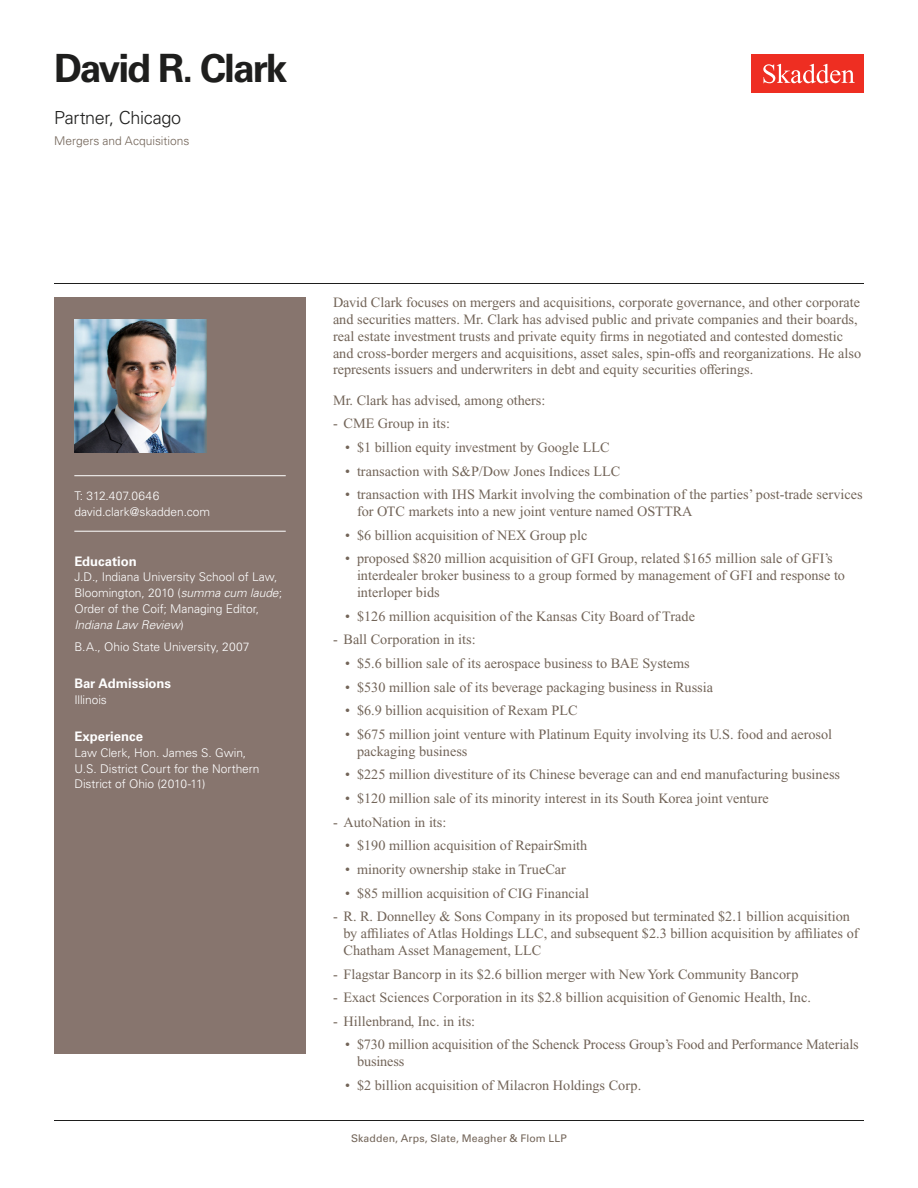
<style>
.page{position:relative;width:918px;height:1188px;background:#fff}
.page>*{position:absolute;margin:0;border:0;box-sizing:border-box;transform-origin:0 0}
.Name{font:700 39px "Univers LT Std";letter-spacing:-.05em;color:#1e1e1d}
.Title_and_Office{font:300 18px "Univers LT Std";letter-spacing:-.02em;color:#1e1e1d}
.Main_Body_Second_Level_Bullet{font:14.25px/16.8px "Times New Roman PS Std";color:#726458}
.Main_Body{font:14.25px/16.8px "Times New Roman PS Std";color:#726458}
.Main_Body_Bulleted{font:14.25px/16.8px "Times New Roman PS Std";color:#726458}
.Bar_Admission_Education{font:700 13.2px "Univers LT Std";color:#fff}
.Sidebar_text{font:300 12px/15.8px "Univers LT Std";letter-spacing:-.005em;color:#fff}
.Email{font:300 12px "Univers LT Std";letter-spacing:-.005em;color:#fff}
.Practice{font:300 12px "Univers LT Std";color:#726458}
.Phone_Number{font:300 12px "Univers LT Std";letter-spacing:.025em;color:#fff}
.Folio{font:10.5px "Univers LT Std";letter-spacing:.01em;color:#726458}
.s1{font-style:italic}
</style>
<div class="page">
<div style="left:752px;top:54px;width:112px;height:39px;background:#ee2e22"></div>
<svg style="left:763px;top:64px;width:92px;height:19px"></svg>
<div style="left:54px;top:297px;width:252px;height:756px;background:#87756e"></div>
<hr style="left:74px;top:475px;width:212px;height:1px;background:#fff">
<hr style="left:74px;top:531px;width:212px;height:1px;background:#fff">
<img style="left:74px;top:320px;width:132px;height:132px">
<hr style="left:54px;top:1120px;width:810px;height:1px;background:#1e1e1d">
<hr style="left:54px;top:283px;width:810px;height:1px;background:#1e1e1d">
<h1 class="Name" style="left:54px;top:46px;width:235px">David R. Clark</h1>
<h2 class="Title_and_Office" style="left:54px;top:107px;width:129px">Partner, Chicago</h2>
<h3 class="Practice" style="left:54px;top:134px;width:137px">Mergers and Acquisitions</h3>
<p class="Phone_Number" style="left:74px;top:489px;width:87px">T: 312.407.0646</p>
<p class="Email" style="left:74px;top:504px;width:137px">david.clark@skadden.com</p>
<p class="Bar_Admission_Education" style="left:74px;top:553px;width:64px">Education</p>
<p class="Sidebar_text" style="left:74px;top:569px;width:209px">J.D., Indiana University School of Law, Bloomington, 2010 (<span class="s1">summa cum laude</span>; Order of the Coif; Managing Editor, <span class="s1">Indiana Law Review</span>)</p>
<p class="Sidebar_text" style="left:74px;top:639px;width:177px">B.A., Ohio State University, 2007</p>
<p class="Bar_Admission_Education" style="left:74px;top:676px;width:98px">Bar Admissions</p>
<p class="Sidebar_text" style="left:74px;top:692px;width:34px">Illinois</p>
<p class="Bar_Admission_Education" style="left:74px;top:729px;width:70px">Experience</p>
<p class="Sidebar_text" style="left:74px;top:745px;width:187px">Law Clerk, Hon. James S. Gwin,<br>U.S. District Court for the Northern<br>District of Ohio (2010-11)</p>
<p class="Main_Body" style="left:333px;top:294px;width:530px">David Clark focuses on mergers and acquisitions, corporate governance, and other corporate and securities matters. Mr. Clark has advised public and private companies and their boards, real estate investment trusts and private equity firms in negotiated and contested domestic and cross-border mergers and acquisitions, asset sales, spin-offs and reorganizations. He also represents issuers and underwriters in debt and equity securities offerings.</p>
<p class="Main_Body" style="left:333px;top:392px;width:214px">Mr. Clark has advised, among others:</p>
<p class="Main_Body_Bulleted" style="left:333px;top:415px;width:118px">- CME Group in its:</p>
<p class="Main_Body_Second_Level_Bullet" style="left:345px;top:439px;width:266px">• $1 billion equity investment by Google LLC</p>
<p class="Main_Body_Second_Level_Bullet" style="left:345px;top:463px;width:277px">• transaction with S&amp;P/Dow Jones Indices LLC</p>
<p class="Main_Body_Second_Level_Bullet" style="left:357px;top:486px;width:507px;text-indent:-12px">• transaction with IHS Markit involving the combination of the parties’ post-trade services for OTC markets into a new joint venture named OSTTRA</p>
<p class="Main_Body_Second_Level_Bullet" style="left:345px;top:527px;width:244px">• $6 billion acquisition of NEX Group plc</p>
<p class="Main_Body_Second_Level_Bullet" style="left:357px;top:550px;width:490px;text-indent:-12px">• proposed $820 million acquisition of GFI Group, related $165 million sale of GFI’s interdealer broker business to a group formed by management of GFI and response to interloper bids</p>
<p class="Main_Body_Second_Level_Bullet" style="left:345px;top:608px;width:351px">• $126 million acquisition of the Kansas City Board of Trade</p>
<p class="Main_Body_Bulleted" style="left:333px;top:631px;width:144px">- Ball Corporation in its:</p>
<p class="Main_Body_Second_Level_Bullet" style="left:345px;top:655px;width:346px">• $5.6 billion sale of its aerospace business to BAE Systems</p>
<p class="Main_Body_Second_Level_Bullet" style="left:345px;top:679px;width:370px">• $530 million sale of its beverage packaging business in Russia</p>
<p class="Main_Body_Second_Level_Bullet" style="left:345px;top:702px;width:234px">• $6.9 billion acquisition of Rexam PLC</p>
<p class="Main_Body_Second_Level_Bullet" style="left:357px;top:726px;width:477px;text-indent:-12px">• $675 million joint venture with Platinum Equity involving its U.S. food and aerosol packaging business</p>
<p class="Main_Body_Second_Level_Bullet" style="left:345px;top:766px;width:497px">• $225 million divestiture of its Chinese beverage can and end manufacturing business</p>
<p class="Main_Body_Second_Level_Bullet" style="left:345px;top:790px;width:425px">• $120 million sale of its minority interest in its South Korea joint venture</p>
<p class="Main_Body_Bulleted" style="left:333px;top:814px;width:115px">- AutoNation in its:</p>
<p class="Main_Body_Second_Level_Bullet" style="left:345px;top:837px;width:244px">• $190 million acquisition of RepairSmith</p>
<p class="Main_Body_Second_Level_Bullet" style="left:345px;top:861px;width:222px">• minority ownership stake in TrueCar</p>
<p class="Main_Body_Second_Level_Bullet" style="left:345px;top:884px;width:246px">• $85 million acquisition of CIG Financial</p>
<p class="Main_Body_Bulleted" style="left:344px;top:908px;width:517px;text-indent:-10px">- R. R. Donnelley &amp; Sons Company in its proposed but terminated $2.1 billion acquisition by affiliates of Atlas Holdings LLC, and subsequent $2.3 billion acquisition by affiliates of<br>Chatham Asset Management, LLC</p>
<p class="Main_Body_Bulleted" style="left:333px;top:965px;width:467px">- Flagstar Bancorp in its $2.6 billion merger with New York Community Bancorp</p>
<p class="Main_Body_Bulleted" style="left:333px;top:989px;width:479px">- Exact Sciences Corporation in its $2.8 billion acquisition of Genomic Health, Inc.</p>
<p class="Main_Body_Bulleted" style="left:333px;top:1013px;width:144px">- Hillenbrand, Inc. in its:</p>
<p class="Main_Body_Second_Level_Bullet" style="left:357px;top:1036px;width:503px;text-indent:-12px">• $730 million acquisition of the Schenck Process Group’s Food and Performance Materials business</p>
<p class="Main_Body_Second_Level_Bullet" style="left:345px;top:1077px;width:298px">• $2 billion acquisition of Milacron Holdings Corp.</p>
<p class="Folio" style="left:351px;top:1132px;width:217px">Skadden, Arps, Slate, Meagher &amp; Flom LLP</p>
</div>
